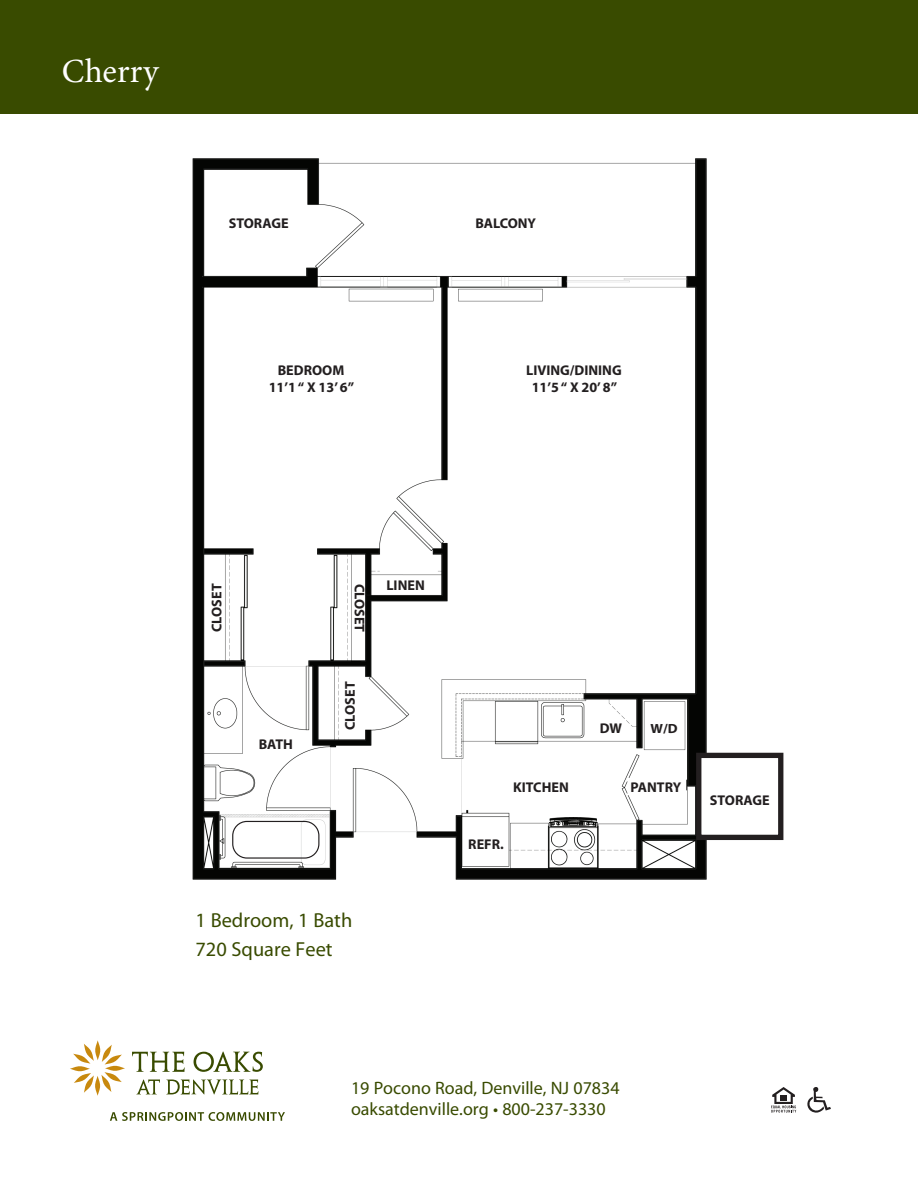
<style>
.page{position:relative;width:918px;height:1188px;background:#fff}
.page>*{position:absolute;margin:0;border:0;box-sizing:border-box;transform-origin:0 0}
.t1{font:33.9px "Minion Pro";letter-spacing:.005em;color:#fff}
.t2{font:20.4px/29.5px "Myriad Pro";color:#394b00}
.t3{font:18px/21.8px "Myriad Pro";color:#394b00}
.t4{font:700 14.1px/17px "Myriad Pro";color:#231f20;text-align:center}
.t5{font:700 13.35px "Myriad Pro";color:#231f20;scale:1.06 1}
</style>
<div class="page">
<div style="left:0;top:0;width:918px;height:114px;background:#394b00"></div>
<svg style="left:95px;top:1040px;width:5px;height:20px"></svg>
<svg style="left:73px;top:1044px;width:21px;height:20px"></svg>
<svg style="left:70px;top:1066px;width:20px;height:6px"></svg>
<svg style="left:74px;top:1073px;width:20px;height:20px"></svg>
<svg style="left:95px;top:1076px;width:5px;height:20px"></svg>
<svg style="left:101px;top:1072px;width:21px;height:20px"></svg>
<svg style="left:105px;top:1066px;width:20px;height:5px"></svg>
<svg style="left:102px;top:1045px;width:20px;height:20px"></svg>
<svg style="left:110px;top:1112px;width:175px;height:9px"></svg>
<svg style="left:132px;top:1052px;width:53px;height:20px"></svg>
<svg style="left:194px;top:1052px;width:69px;height:20px"></svg>
<svg style="left:137px;top:1080px;width:23px;height:14px"></svg>
<svg style="left:166px;top:1079px;width:92px;height:15px"></svg>
<svg style="left:771px;top:1087px;width:25px;height:26px"></svg>
<svg style="left:807px;top:1087px;width:24px;height:26px"></svg>
<img style="left:192px;top:158px;width:592px;height:722px">
<div style="left:696px;top:753px;width:87px;height:87px;background:#fff;border:5px solid #231f20"></div>
<div style="left:232px;top:821px;width:87px;height:38px;border:1px solid #231f20;border-radius:14px"></div>
<h1 class="t1" style="left:62px;top:48px;width:98px">Cherry</h1>
<p class="t4" style="left:229px;top:214px;width:61px">STORAGE</p>
<p class="t4" style="left:475px;top:214px;width:62px">BALCONY</p>
<p class="t4" style="left:269px;top:361px;width:87px">BEDROOM<br>11’1 “ X 13’ 6”</p>
<p class="t4" style="left:526px;top:361px;width:97px">LIVING/DINING<br>11’5 “ X 20’ 8”</p>
<p class="t4" style="left:208px;top:632px;width:50px;rotate:-90deg">CLOSET</p>
<p class="t4" style="left:259px;top:736px;width:36px">BATH</p>
<p class="t4" style="left:368px;top:584px;width:50px;rotate:90deg">CLOSET</p>
<p class="t4" style="left:341px;top:730px;width:50px;rotate:-90deg">CLOSET</p>
<p class="t4" style="left:386px;top:577px;width:40px">LINEN</p>
<h2 class="t2" style="left:196px;top:905px;width:158px">1 Bedroom, 1 Bath<br>720 Square Feet</h2>
<p class="t4" style="left:513px;top:778px;width:57px">KITCHEN</p>
<p class="t4" style="left:468px;top:835px;width:37px">REFR.</p>
<p class="t4" style="left:600px;top:719px;width:24px">DW</p>
<p class="t5" style="left:651px;top:720px;width:27px">W/D</p>
<p class="t4" style="left:631px;top:778px;width:52px">PANTRY</p>
<p class="t4" style="left:710px;top:791px;width:61px">STORAGE</p>
<p class="t3" style="left:351px;top:1076px;width:270px">19 Pocono Road, Denville, NJ 07834 oaksatdenville.org • 800-237-3330</p>
</div>
